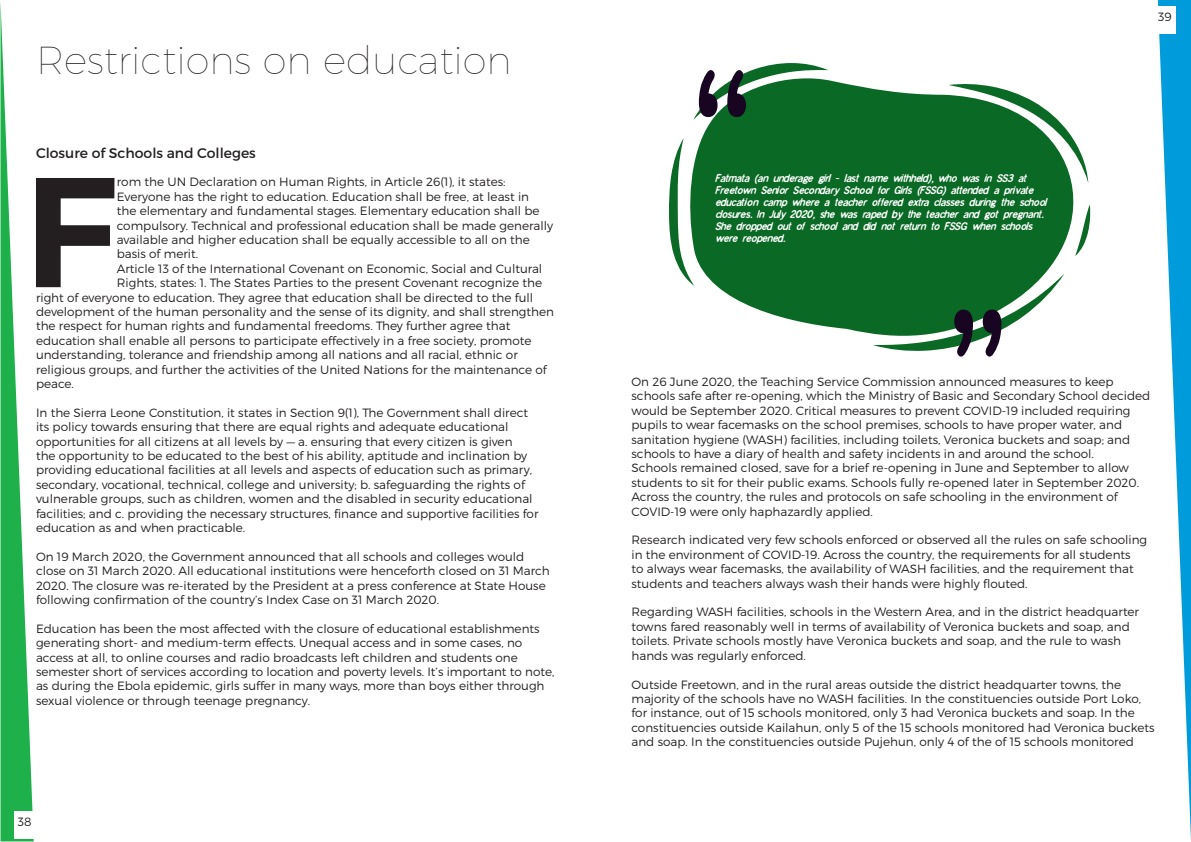
<style>
.page{position:relative;width:1191px;height:842px;background:#fff}
.page>*{position:absolute;margin:0;border:0;box-sizing:border-box;transform-origin:0 0}
.t1{font:600 156px "Montserrat";color:#231f20}
.t2{font:100 39px "Montserrat";color:#231f20}
.t3{font:14px "Montserrat";color:#231f20}
.t4{font:300 12px/14.4px "Montserrat";color:#231f20}
.t5{font:italic 10px/12px "Blue Bond";color:#fff}
</style>
<div class="page">
<svg style="left:0;top:2px;width:34px;height:839px"></svg>
<svg style="left:1157px;top:0;width:34px;height:840px"></svg>
<div style="left:14px;top:811px;width:27px;height:27px;background:#fff"></div>
<div style="left:1148px;top:6px;width:27px;height:27px;background:#fff"></div>
<svg style="left:694px;top:80px;width:397px;height:254px;background:#2b7d41"></svg>
<svg style="left:948px;top:83px;width:140px;height:100px"></svg>
<svg style="left:1075px;top:205px;width:15px;height:51px"></svg>
<svg style="left:669px;top:138px;width:25px;height:148px"></svg>
<svg style="left:693px;top:63px;width:135px;height:57px"></svg>
<svg style="left:872px;top:274px;width:192px;height:83px"></svg>
<p class="t2" style="left:36px;top:36px;width:477px">Restrictions on education</p>
<p class="t3" style="left:36px;top:144px;width:221px">Closure of Schools and Colleges</p>
<p class="t1" style="left:24px;top:135px;width:94px">F</p>
<p class="t4" style="left:117px;top:175px;width:438px">rom the UN Declaration on Human Rights, in Article 26(1), it states:<br>Everyone has the right to education. Education shall be free, at least in<br>the elementary and fundamental stages. Elementary education shall be compulsory. Technical and professional education shall be made generally available and higher education shall be equally accessible to all on the basis of merit.</p>
<p class="t4" style="left:117px;top:261px;width:427px">Article 13 of the International Covenant on Economic, Social and Cultural</p>
<p class="t4" style="left:117px;top:275px;width:427px">Rights, states: 1. The States Parties to the present Covenant recognize the</p>
<p class="t4" style="left:36px;top:290px;width:498px">right of everyone to education. They agree that education shall be directed to the full</p>
<p class="t4" style="left:36px;top:304px;width:519px">development of the human personality and the sense of its dignity, and shall strengthen</p>
<p class="t4" style="left:36px;top:319px;width:476px">the respect for human rights and fundamental freedoms. They further agree that</p>
<p class="t4" style="left:36px;top:333px;width:497px">education shall enable all persons to participate effectively in a free society, promote</p>
<p class="t4" style="left:36px;top:347px;width:483px">understanding, tolerance and friendship among all nations and all racial, ethnic or</p>
<p class="t4" style="left:36px;top:362px;width:512px">religious groups, and further the activities of the United Nations for the maintenance of</p>
<p class="t4" style="left:36px;top:376px;width:39px">peace.</p>
<p class="t4" style="left:36px;top:405px;width:504px">In the Sierra Leone Constitution, it states in Section 9(1), The Government shall direct its policy towards ensuring that there are equal rights and adequate educational opportunities for all citizens at all levels by — a. ensuring that every citizen is given<br>the opportunity to be educated to the best of his ability, aptitude and inclination by providing educational facilities at all levels and aspects of education such as primary, secondary, vocational, technical, college and university; b. safeguarding the rights of vulnerable groups, such as children, women and the disabled in security educational facilities; and c. providing the necessary structures, finance and supportive facilities for education as and when practicable.</p>
<p class="t4" style="left:36px;top:549px;width:515px">On 19 March 2020, the Government announced that all schools and colleges would close on 31 March 2020. All educational institutions were henceforth closed on 31 March 2020. The closure was re-iterated by the President at a press conference at State House following confirmation of the country’s Index Case on 31 March 2020.</p>
<p class="t4" style="left:36px;top:621px;width:520px">Education has been the most affected with the closure of educational establishments generating short- and medium-term effects. Unequal access and in some cases, no access at all, to online courses and radio broadcasts left children and students one semester short of services according to location and poverty levels. It’s important to note, as during the Ebola epidemic, girls suffer in many ways, more than boys either through sexual violence or through teenage pregnancy.</p>
<p class="t4" style="left:18px;top:814px;width:15px">38</p>
<p class="t5" style="left:716px;top:172px;width:332px">Fatmata (an underage girl - last name withheld), who was in SS3 at Freetown Senior Secondary School for Girls (FSSG) attended a private education camp where a teacher offered extra classes during the school closures. In July 2020, she was raped by the teacher and got pregnant.<br>She dropped out of school and did not return to FSSG when schools were reopened.</p>
<p class="t4" style="left:1158px;top:9px;width:15px">39</p>
<p class="t4" style="left:631px;top:374px;width:520px">On 26 June 2020, the Teaching Service Commission announced measures to keep schools safe after re-opening, which the Ministry of Basic and Secondary School decided would be September 2020. Critical measures to prevent COVID-19 included requiring pupils to wear facemasks on the school premises, schools to have proper water, and sanitation hygiene (WASH) facilities, including toilets, Veronica buckets and soap; and schools to have a diary of health and safety incidents in and around the school.</p>
<p class="t4" style="left:631px;top:461px;width:509px">Schools remained closed, save for a brief re-opening in June and September to allow students to sit for their public exams. Schools fully re-opened later in September 2020.</p>
<p class="t4" style="left:631px;top:490px;width:488px">Across the country, the rules and protocols on safe schooling in the environment of<br>COVID-19 were only haphazardly applied.</p>
<p class="t4" style="left:631px;top:533px;width:517px">Research indicated very few schools enforced or observed all the rules on safe schooling in the environment of COVID-19. Across the country, the requirements for all students<br>to always wear facemasks, the availability of WASH facilities, and the requirement that students and teachers always wash their hands were highly flouted.</p>
<p class="t4" style="left:631px;top:605px;width:509px">Regarding WASH facilities, schools in the Western Area, and in the district headquarter towns fared reasonably well in terms of availability of Veronica buckets and soap, and toilets. Private schools mostly have Veronica buckets and soap, and the rule to wash hands was regularly enforced.</p>
<p class="t4" style="left:631px;top:677px;width:524px">Outside Freetown, and in the rural areas outside the district headquarter towns, the majority of the schools have no WASH facilities. In the constituencies outside Port Loko, for instance, out of 15 schools monitored, only 3 had Veronica buckets and soap. In the constituencies outside Kailahun, only 5 of the 15 schools monitored had Veronica buckets and soap. In the constituencies outside Pujehun, only 4 of the of 15 schools monitored</p>
</div>
